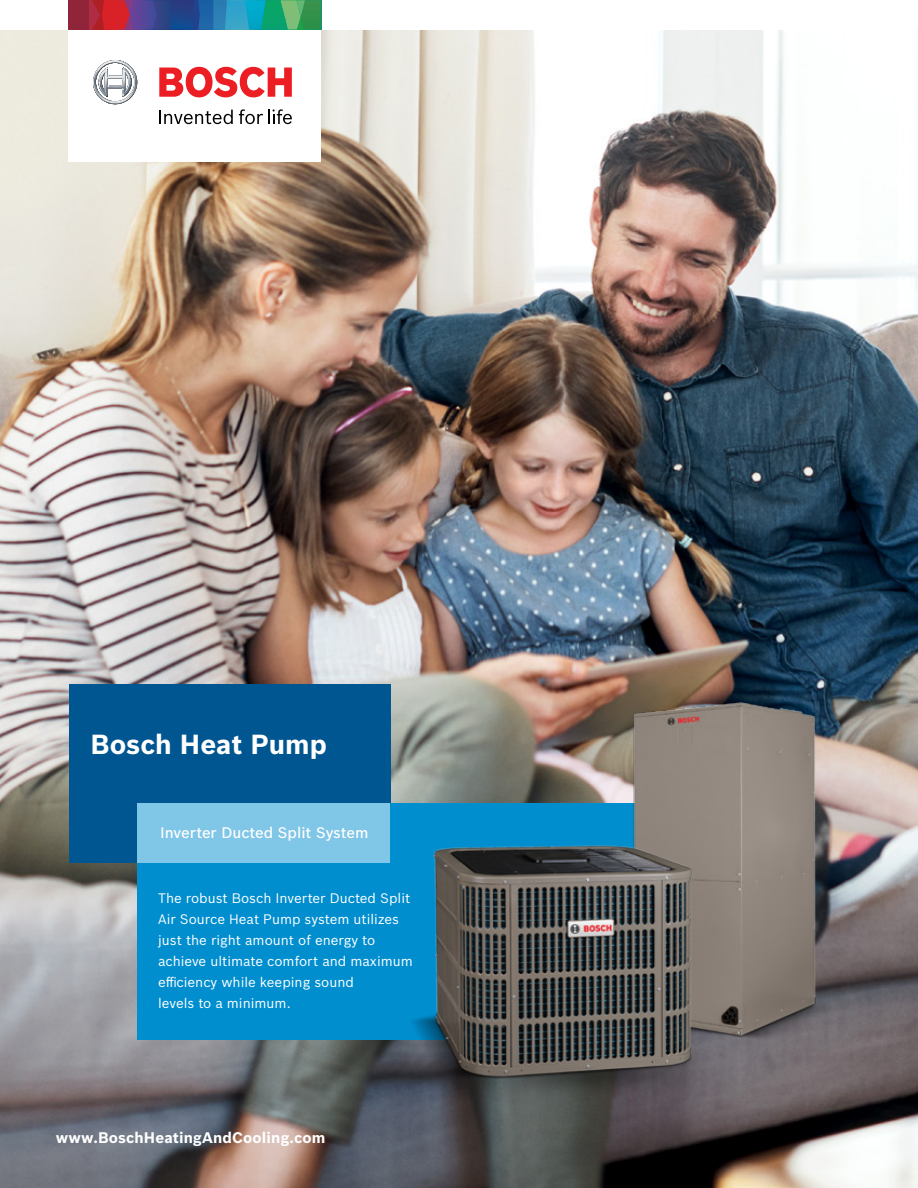
<style>
.page{position:relative;width:918px;height:1188px;background:#fff}
.page>*{position:absolute;margin:0;border:0;box-sizing:border-box;transform-origin:0 0}
.t1{font:700 27px "Bosch Sans";color:#fff}
.t2{font:700 15px "Bosch Sans";letter-spacing:.01em;color:#fff}
.t3{font:500 15px "Bosch Sans";color:#fff}
.t4{font:13.5px/21px "Bosch Sans";color:#fff}
</style>
<div class="page">
<img style="left:0;top:30px;width:918px;height:1158px">
<div style="left:69px;top:684px;width:321px;height:178px;background:#005691"></div>
<div style="left:138px;top:803px;width:534px;height:237px;background:#008ecf"></div>
<div style="left:138px;top:803px;width:252px;height:59px;background:#80c6e7"></div>
<img style="left:389px;top:1039px;width:399px;height:73px">
<img style="left:601px;top:703px;width:242px;height:336px">
<img style="left:400px;top:816px;width:333px;height:291px">
<div style="left:69px;top:0;width:252px;height:162px;background:#fff"></div>
<svg style="left:69px;top:0;width:252px;height:29px;background:#4f657a"></svg>
<svg style="left:93px;top:60px;width:44px;height:44px"></svg>
<svg style="left:159px;top:110px;width:74px;height:14px"></svg>
<svg style="left:239px;top:109px;width:53px;height:15px"></svg>
<svg style="left:159px;top:67px;width:133px;height:30px"></svg>
<h1 class="t1" style="left:91px;top:723px;width:238px">Bosch Heat Pump</h1>
<p class="t3" style="left:160px;top:821px;width:210px">Inverter Ducted Split System</p>
<p class="t4" style="left:158px;top:887px;width:256px">The robust Bosch Inverter Ducted Split Air Source Heat Pump system utilizes just the right amount of energy to achieve ultimate comfort and maximum efficiency while keeping sound<br>levels to a minimum.</p>
<p class="t2" style="left:56px;top:1127px;width:271px">www.BoschHeatingAndCooling.com</p>
</div>
